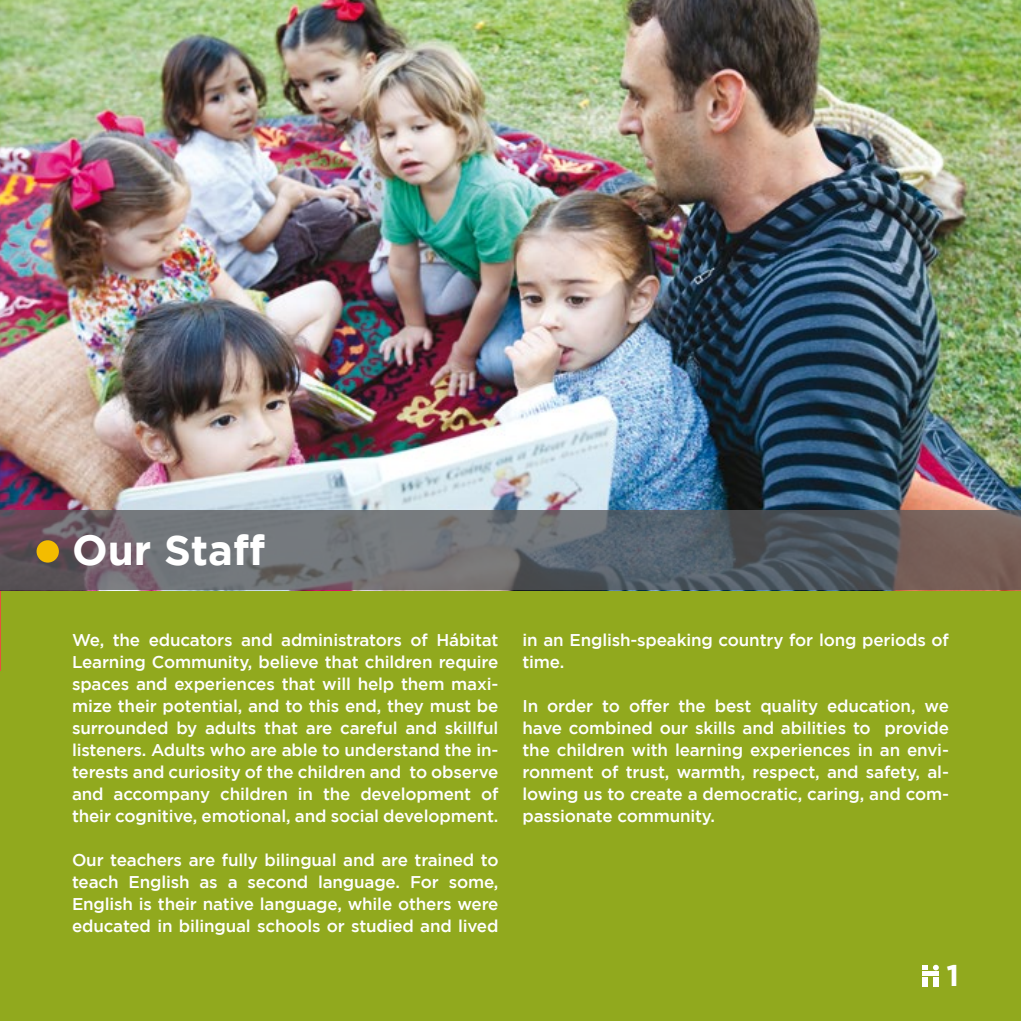
<style>
.page{position:relative;width:1021px;height:1021px;background:#fff}
.page>*{position:absolute;margin:0;border:0;box-sizing:border-box;transform-origin:0 0}
.t1{font:700 42px "Gotham";color:#fff}
.t2{font:700 30px "Gotham";color:#fff}
.t3{font:500 17px/22px "Gotham";letter-spacing:-.01em;color:#fff;text-align:justify}
</style>
<div class="page">
<div style="left:0;top:590px;width:1020px;height:430px;background:#91a91e"></div>
<div style="left:922px;top:971px;width:16px;height:5px;background:#fff"></div>
<div style="left:933px;top:977px;width:5px;height:10px;background:#fff"></div>
<svg style="left:922px;top:964px;width:16px;height:6px"></svg>
<div style="left:922px;top:977px;width:5px;height:10px;background:#fff"></div>
<hr style="left:0;top:488px;width:1px;height:183px;background:#e8523c">
<img style="left:0;top:0;width:1020px;height:510px">
<svg style="left:0;top:510px;width:1020px;height:80px;background:#66656a"></svg>
<div style="left:37px;top:540px;width:22px;height:22px;background:#f4bc00;border-radius:50%"></div>
<h1 class="t1" style="left:72px;top:526px;width:195px">Our Staff</h1>
<p class="t3" style="left:72px;top:628px;width:428px">We, the educators and administrators of Hábitat Learning Community, believe that children require spaces and experiences that will help them maxi&shy;mize their potential, and to this end, they must be surrounded by adults that are careful and skillful listeners. Adults who are able to understand the in&shy;terests and curiosity of the children and to observe and accompany children in the development of their cognitive, emotional, and social development.</p>
<p class="t3" style="left:72px;top:848px;width:428px">Our teachers are fully bilingual and are trained to teach English as a second language. For some, English is their native language, while others were educated in bilingual schools or studied and lived</p>
<p class="t3" style="left:522px;top:628px;width:428px">in an English-speaking country for long periods of time.</p>
<p class="t3" style="left:522px;top:694px;width:428px">In order to offer the best quality education, we have combined our skills and abilities to provide the children with learning experiences in an envi&shy;ronment of trust, warmth, respect, and safety, al&shy;lowing us to create a democratic, caring, and com&shy;passionate community.</p>
<h2 class="t2" style="left:946px;top:958px;width:14px">1</h2>
</div>
